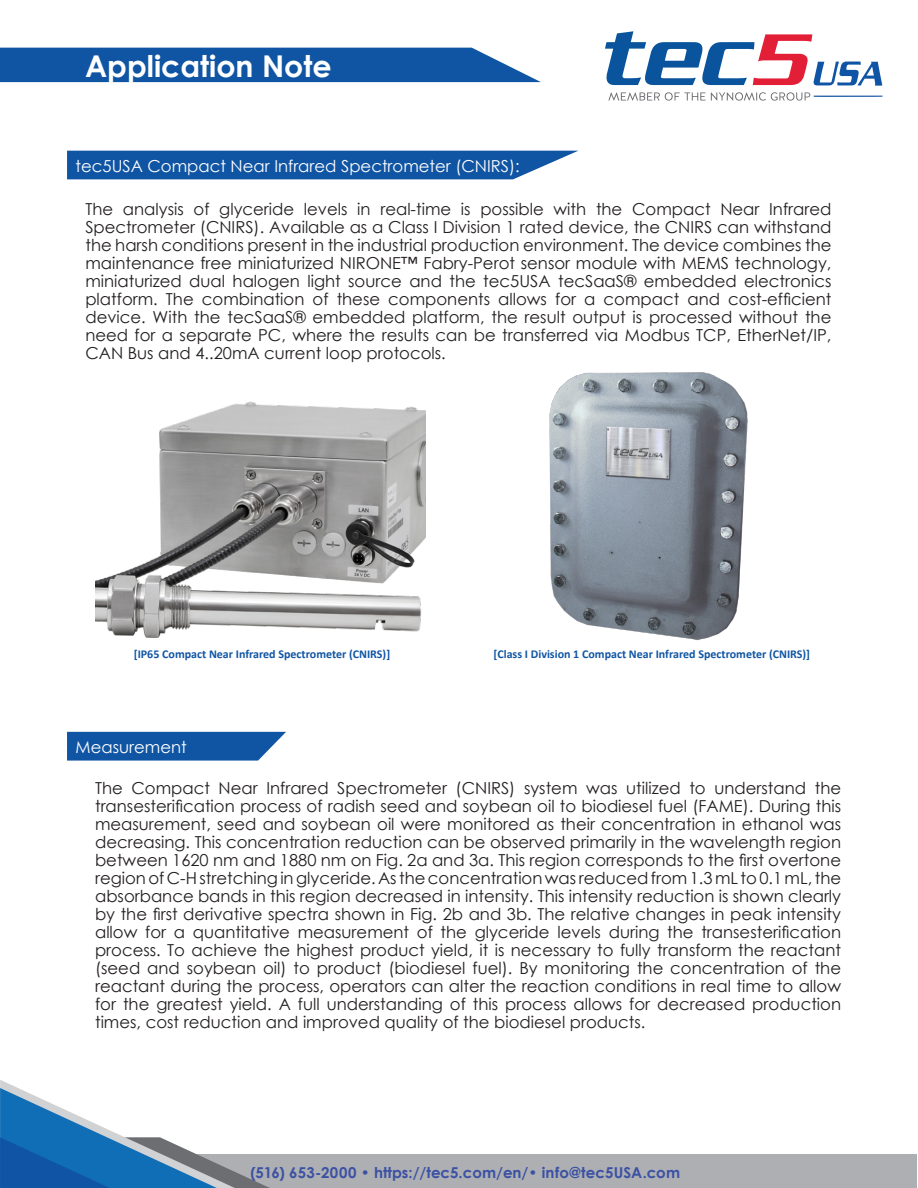
<style>
.page{position:relative;width:918px;height:1188px;background:#fff}
.page>*{position:absolute;margin:0;border:0;box-sizing:border-box;transform-origin:0 0}
.t1{font:700 30px "Century Gothic";color:#fff}
.t2{font:16.5px/18px "Century Gothic";color:#231f20;text-align:justify}
.t3{font:16.5px "Century Gothic";color:#fff}
.t4{font:700 15px "Century Gothic";color:#3b51a3}
.t5{font:700 12px "Calibri";color:#1055a4}
</style>
<div class="page">
<div style="left:67px;top:151px;width:511px;height:28px;background:#1055a4"></div>
<img style="left:549px;top:372px;width:199px;height:268px">
<img style="left:95px;top:401px;width:330px;height:237px">
<svg style="left:67px;top:732px;width:219px;height:29px;background:#2262ab"></svg>
<div style="left:0;top:1154px;width:917px;height:34px;background:#aeafb3"></div>
<svg style="left:0;top:1080px;width:270px;height:108px"></svg>
<div style="left:0;top:48px;width:541px;height:34px;background:#1055a4"></div>
<svg style="left:605px;top:31px;width:277px;height:55px"></svg>
<svg style="left:608px;top:92px;width:275px;height:9px"></svg>
<p class="t1" style="left:85px;top:43px;width:248px">Application Note</p>
<p class="t3" style="left:76px;top:154px;width:446px">tec5USA Compact Near Infrared Spectrometer (CNIRS):</p>
<p class="t2" style="left:85px;top:200px;width:748px">The analysis of glyceride levels in real-time is possible with the Compact Near Infrared Spectrometer (CNIRS). Available as a Class I Division 1 rated device, the CNIRS can withstand the harsh conditions present in the industrial production environment. The device combines the maintenance free miniaturized NIRONE™ Fabry-Perot sensor module with MEMS technology, miniaturized dual halogen light source and the tec5USA tecSaaS® embedded electronics platform. The combination of these components allows for a compact and cost-efficient device. With the tecSaaS® embedded platform, the result output is processed without the need for a separate PC, where the results can be transferred via Modbus TCP, EtherNet/IP, CAN Bus and 4..20mA current loop protocols.</p>
<p class="t5" style="left:134px;top:645px;width:258px">[IP65 Compact Near Infrared Spectrometer (CNIRS)]</p>
<p class="t5" style="left:494px;top:645px;width:318px">[Class I Division 1 Compact Near Infrared Spectrometer (CNIRS)]</p>
<p class="t3" style="left:76px;top:735px;width:113px">Measurement</p>
<p class="t2" style="left:95px;top:779px;width:748px">The Compact Near Infrared Spectrometer (CNIRS) system was utilized to understand the transesterification process of radish seed and soybean oil to biodiesel fuel (FAME). During this measurement, seed and soybean oil were monitored as their concentration in ethanol was decreasing. This concentration reduction can be observed primarily in the wavelength region between 1620 nm and 1880 nm on Fig. 2a and 3a. This region corresponds to the first overtone region of C-H stretching in glyceride. As the concentration was reduced from 1.3 mL to 0.1 mL, the absorbance bands in this region decreased in intensity. This intensity reduction is shown clearly by the first derivative spectra shown in Fig. 2b and 3b. The relative changes in peak intensity allow for a quantitative measurement of the glyceride levels during the transesterification process. To achieve the highest product yield, it is necessary to fully transform the reactant (seed and soybean oil) to product (biodiesel fuel). By monitoring the concentration of the reactant during the process, operators can alter the reaction conditions in real time to allow for the greatest yield. A full understanding of this process allows for decreased production times, cost reduction and improved quality of the biodiesel products.</p>
<p class="t4" style="left:250px;top:1161px;width:431px">(516) 653-2000 • https://tec5.com/en/• info@tec5USA.com</p>
</div>
